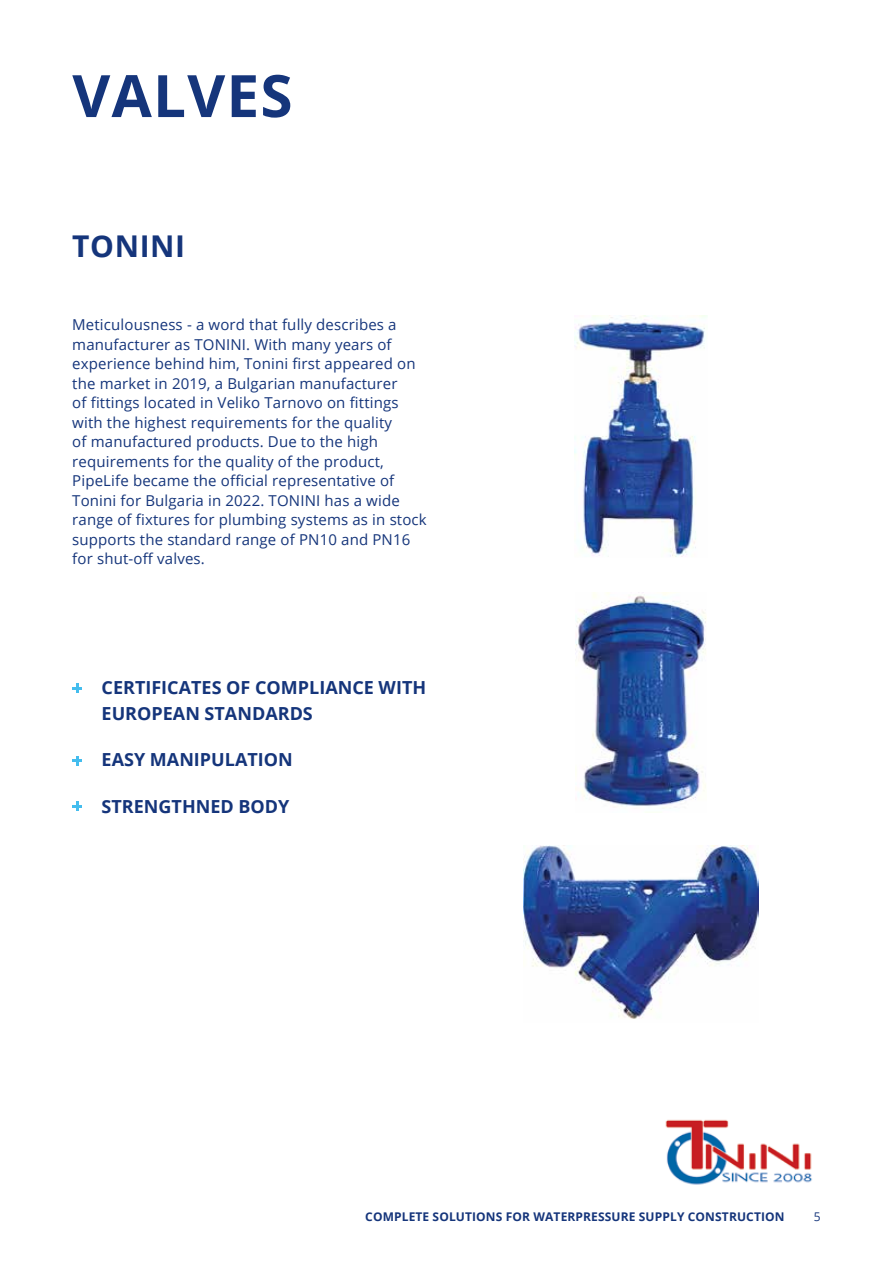
<style>
.page{position:relative;width:893px;height:1263px;background:#fff}
.page>*{position:absolute;margin:0;border:0;box-sizing:border-box;transform-origin:0 0}
.t1{font:700 58.5px "Open Sans";letter-spacing:.02em;color:#15357b}
.t2{font:700 30px "Open Sans";letter-spacing:.02em;color:#15357b}
.t3{font:700 18px/25.5px "Open Sans";color:#15357b}
.t4{font:15px/19.5px "Open Sans";letter-spacing:.01em;color:#15357b}
.t5{font:700 12px "Open Sans";letter-spacing:.01em;color:#15357b}
.t6{font:12px "Open Sans";color:#15357b}
</style>
<div class="page">
<img style="left:665px;top:1119px;width:147px;height:66px">
<img style="left:576px;top:592px;width:130px;height:216px">
<img style="left:575px;top:315px;width:132px;height:242px">
<img style="left:523px;top:845px;width:236px;height:174px">
<svg style="left:72px;top:683px;width:10px;height:10px"></svg>
<svg style="left:72px;top:801px;width:10px;height:10px"></svg>
<svg style="left:72px;top:756px;width:10px;height:9px"></svg>
<h1 class="t1" style="left:72px;top:55px;width:222px">VALVES</h1>
<h2 class="t2" style="left:72px;top:225px;width:114px">TONINI</h2>
<p class="t4" style="left:72px;top:315px;width:356px">Meticulousness - a word that fully describes a manufacturer as TONINI. With many years of experience behind him, Tonini first appeared on the market in 2019, a Bulgarian manufacturer<br>of fittings located in Veliko Tarnovo on fittings with the highest requirements for the quality<br>of manufactured products. Due to the high requirements for the quality of the product, PipeLife became the official representative of Tonini for Bulgaria in 2022. TONINI has a wide range of fixtures for plumbing systems as in stock supports the standard range of PN10 and PN16 for shut-off valves.</p>
<p class="t3" style="left:102px;top:674px;width:326px">CERTIFICATES OF COMPLIANCE WITH<br>EUROPEAN STANDARDS</p>
<p class="t3" style="left:102px;top:747px;width:193px">EASY MANIPULATION</p>
<p class="t3" style="left:102px;top:793px;width:189px">STRENGTHNED BODY</p>
<p class="t5" style="left:365px;top:1208px;width:421px">COMPLETE SOLUTIONS FOR WATERPRESSURE SUPPLY CONSTRUCTION</p>
<p class="t6" style="left:814px;top:1208px;width:8px">5</p>
</div>
